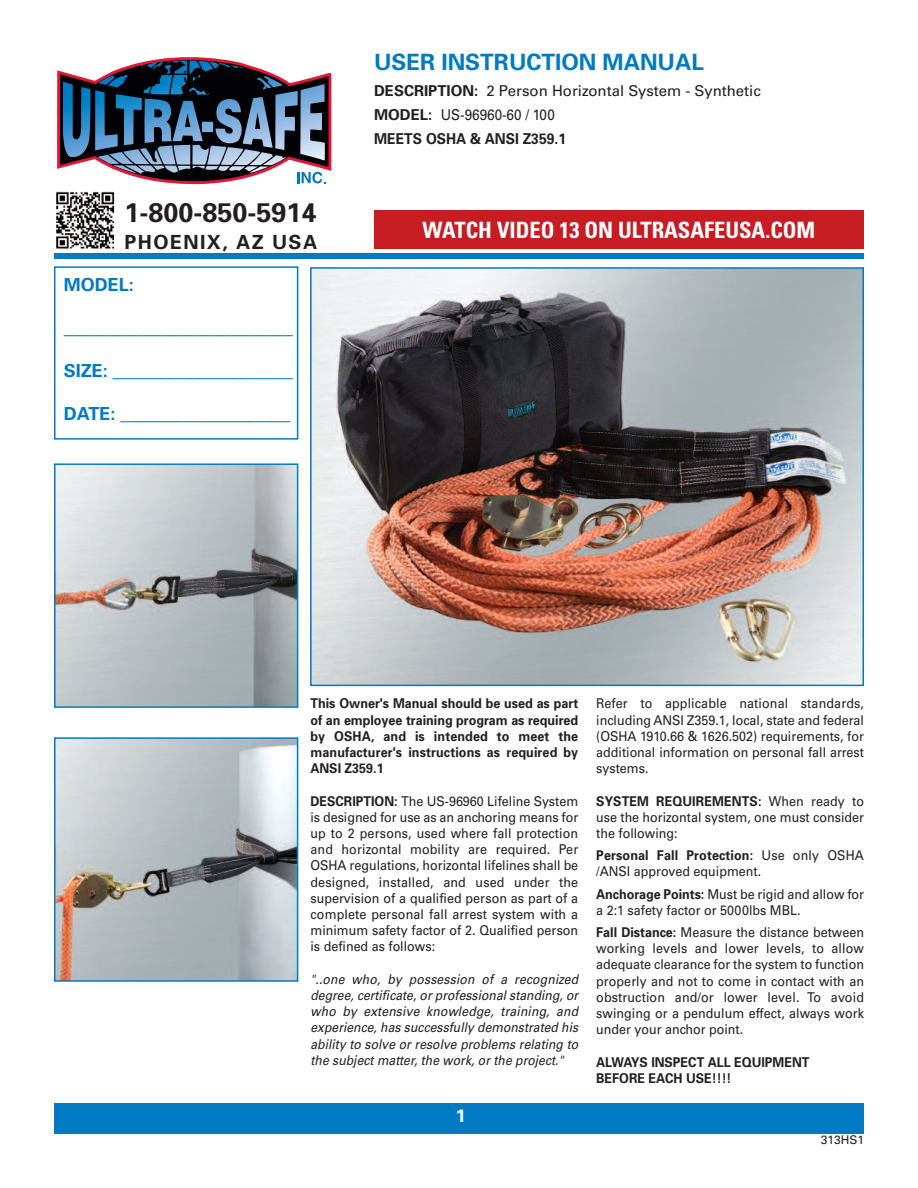
<style>
.page{position:relative;width:918px;height:1188px;background:#fff}
.page>*{position:absolute;margin:0;border:0;box-sizing:border-box;transform-origin:0 0}
.t1{font:700 27px "Univers";color:#231f20}
.t2{font:700 condensed 22.5px "Univers";color:#fff}
.t3{font:700 22.5px "Univers";color:#007bc3}
.t4{font:700 19.5px "Univers";letter-spacing:.075em;color:#231f20}
.t5{font:700 18px "Univers";color:#007bc3}
.t6{font:700 18px "Univers";color:#fff}
.t7{font:15px/24px "Univers";color:#231f20}
.t8{font:13.5px/16.2px "Univers";color:#231f20;text-align:justify;scale:.93 1}
.t9{font:italic 13.5px/16.2px "Univers";letter-spacing:.005em;color:#231f20;text-align:justify;scale:.9 1}
.t10{font:700 13.5px/16.2px "Univers";color:#231f20;text-align:justify;scale:.93 1}
.t11{font:12px "Univers";color:#231f20}
.s1{font-weight:700}
</style>
<div class="page">
<div style="left:54px;top:1103px;width:810px;height:30px;background:#007bc3"></div>
<div style="left:54px;top:266px;width:244px;height:174px;border:2px solid #007bc3"></div>
<img style="left:57px;top:466px;width:238px;height:239px">
<div style="left:54px;top:463px;width:244px;height:245px;border:2px solid #007bc3"></div>
<img style="left:57px;top:740px;width:238px;height:239px">
<div style="left:54px;top:737px;width:244px;height:245px;border:2px solid #007bc3"></div>
<img style="left:313px;top:270px;width:548px;height:413px">
<div style="left:310px;top:267px;width:554px;height:419px;border:2px solid #007bc3"></div>
<svg style="left:57px;top:57px;width:274px;height:128px"></svg>
<div style="left:54px;top:253px;width:810px;height:6px;background:#007bc3"></div>
<img style="left:56px;top:191px;width:59px;height:58px">
<div style="left:374px;top:211px;width:490px;height:38px;background:#c71c22"></div>
<h1 class="t1" style="left:125px;top:202px;width:193px">1-800-850-5914</h1>
<h3 class="t4" style="left:125px;top:235px;width:194px">PHOENIX, AZ USA</h3>
<h3 class="t5" style="left:64px;top:278px;width:71px">MODEL:</h3>
<h3 class="t5" style="left:64px;top:321px;width:231px">__________________________</h3>
<h3 class="t5" style="left:64px;top:364px;width:230px">SIZE: ____________________</h3>
<h3 class="t5" style="left:64px;top:407px;width:228px">DATE: ___________________</h3>
<h2 class="t3" style="left:374px;top:54px;width:331px">USER INSTRUCTION MANUAL</h2>
<p class="t7" style="left:374px;top:80px;width:388px"><span class="s1">DESCRIPTION:</span> 2 Person Horizontal System - Synthetic<br><span class="s1">MODEL:</span> US-96960-60 / 100<br><span class="s1">MEETS OSHA &amp; ANSI Z359.1</span></p>
<h2 class="t2" style="left:423px;top:221px;width:394px">WATCH VIDEO 13 ON ULTRASAFEUSA.COM</h2>
<p class="t10" style="left:311px;top:697px;width:289px">This Owner's Manual should be used as part of an employee training program as required by OSHA, and is intended to meet the manufacturer's instructions as required by ANSI Z359.1</p>
<p class="t8" style="left:311px;top:794px;width:289px"><span class="s1">DESCRIPTION:</span> The US-96960 Lifeline System is designed for use as an anchoring means for up to 2 persons, used where fall protection and horizontal mobility are required. Per OSHA regulations, horizontal lifelines shall be designed, installed, and used under the supervision of a qualified person as part of a complete personal fall arrest system with a minimum safety factor of 2. Qualified person is defined as follows:</p>
<p class="t9" style="left:311px;top:972px;width:299px">"..one who, by possession of a recognized degree, certificate, or professional standing, or who by extensive knowledge, training, and experience, has successfully demonstrated his ability to solve or resolve problems relating to the subject matter, the work, or the project."</p>
<h3 class="t6" style="left:456px;top:1109px;width:12px">1</h3>
<p class="t8" style="left:596px;top:697px;width:289px">Refer to applicable national standards, including ANSI Z359.1, local, state and federal (OSHA 1910.66 &amp; 1626.502) requirements, for additional information on personal fall arrest systems.</p>
<p class="t8" style="left:596px;top:794px;width:289px"><span class="s1">SYSTEM REQUIREMENTS:</span> When ready to use the horizontal system, one must consider the following:</p>
<p class="t8" style="left:596px;top:848px;width:289px"><span class="s1">Personal Fall Protection:</span> Use only OSHA /ANSI approved equipment.</p>
<p class="t8" style="left:596px;top:887px;width:289px"><span class="s1">Anchorage Points:</span> Must be rigid and allow for a 2:1 safety factor or 5000lbs MBL.</p>
<p class="t8" style="left:596px;top:925px;width:289px"><span class="s1">Fall Distance:</span> Measure the distance between working levels and lower levels, to allow adequate clearance for the system to function properly and not to come in contact with an obstruction and/or lower level. To avoid swinging or a pendulum effect, always work under your anchor point.</p>
<p class="t10" style="left:596px;top:1055px;width:231px">ALWAYS INSPECT ALL EQUIPMENT<br>BEFORE EACH USE!!!!</p>
<p class="t11" style="left:821px;top:1135px;width:45px">313HS1</p>
</div>
